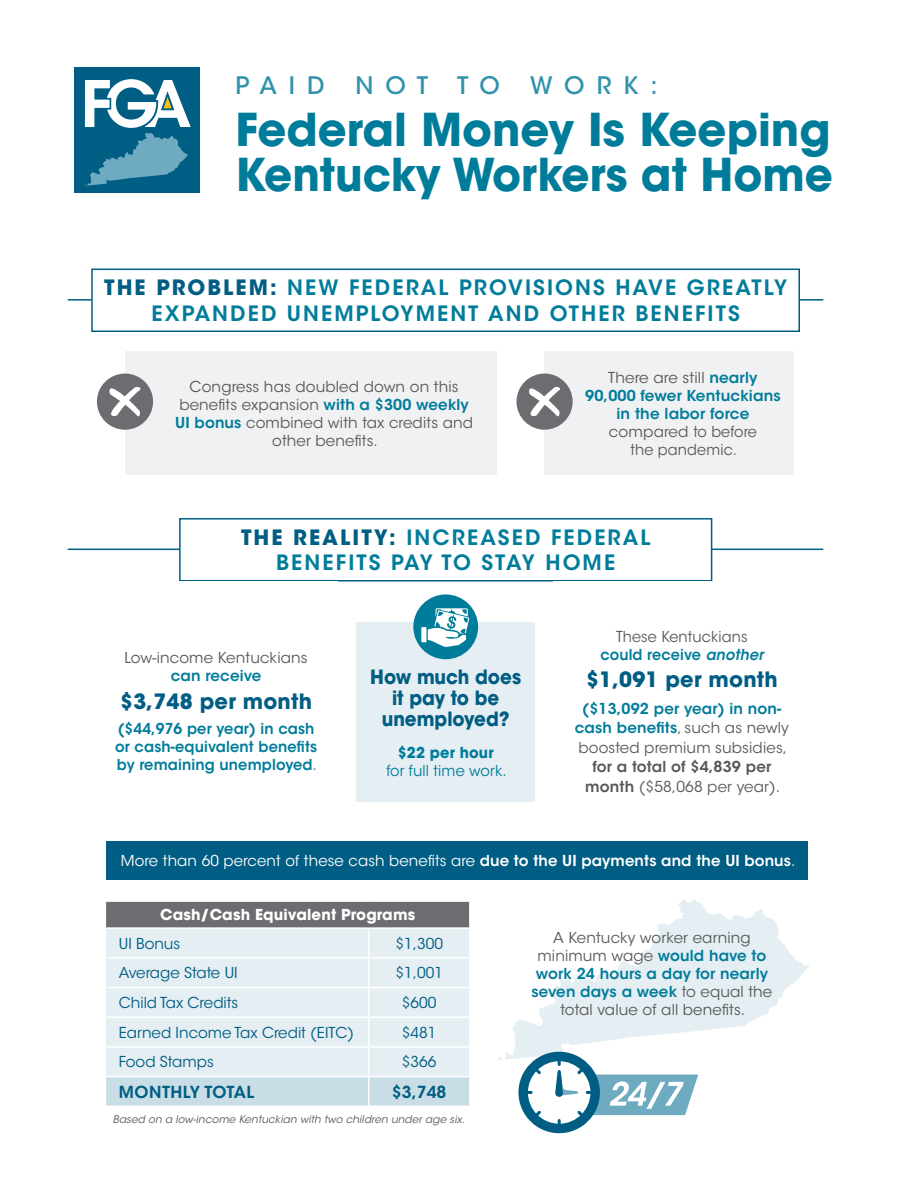
<style>
.page{position:relative;width:918px;height:1188px;background:#fff}
.page>*{position:absolute;margin:0;border:0;box-sizing:border-box;transform-origin:0 0}
.t1{font:700 45px/45px "ITC Avant Garde Std";color:#007c9b}
.t2{font:500 24px "ITC Avant Garde Std";letter-spacing:.5em;color:#3192ac}
.subhead{font:600 21px/25.5px "ITC Avant Garde Std";letter-spacing:.1em;color:#007c9b;text-align:center}
.Body_Text{font:700 21px "ITC Avant Garde Std";letter-spacing:.01em;color:#005d83}
.Body_Text-2{font:700 19.5px/21px "ITC Avant Garde Std";color:#005d83;text-align:center;scale:.94 1}
.t3{font:600 16.5px "ITC Avant Garde Std";letter-spacing:.015em;color:#005d83}
.Body_Text-3{font:15px/18px "ITC Avant Garde Std";letter-spacing:.01em;color:#57585a;text-align:center}
.Body_Text-4{font:600 15px/18px "ITC Avant Garde Std";letter-spacing:.01em;color:#007c9b}
.t4{font:15px "ITC Avant Garde Std";color:#005d83}
.Body_Text-5{font:15px "ITC Avant Garde Std";letter-spacing:.01em;color:#fff}
.Body_Text-6{font:15px/18px "ITC Avant Garde Std";letter-spacing:.01em;color:#57585a;text-align:center;scale:.96 1}
.Body_Text-7{font:700 15px "ITC Avant Garde Std";letter-spacing:.01em;color:#fff}
.Body_Text-8{font:15px/18px "ITC Avant Garde Std";letter-spacing:.01em;color:#007c9b;text-align:center}
.Body_Text-9{font:italic 10.5px "ITC Avant Garde Std";letter-spacing:.01em;color:#57585a}
.s1{font-weight:700;color:#005d83}
.s2{font-weight:600;color:#007c9b}
.s3{font-weight:400;color:#57585a}
.s4{font-weight:700}
.s5{font-weight:600;font-style:italic;color:#007c9b}
.s6{font-weight:600}
</style>
<div class="page">
<div style="left:74px;top:68px;width:126px;height:125px;background:#005d83"></div>
<svg style="left:85px;top:79px;width:106px;height:107px"></svg>
<svg style="left:498px;top:899px;width:312px;height:161px"></svg>
<svg style="left:105px;top:902px;width:365px;height:204px;background:#d3dce0"></svg>
<div style="left:106px;top:842px;width:702px;height:38px;background:#005d83"></div>
<svg style="left:518px;top:1052px;width:180px;height:81px"></svg>
<hr style="left:68px;top:299px;width:755px;height:2px;background:#005d83">
<div style="left:92px;top:269px;width:707px;height:62px;background:#fff"></div>
<div style="left:91px;top:269px;width:709px;height:63px;border:2px solid #005d83"></div>
<hr style="left:68px;top:549px;width:755px;height:1px;background:#005d83">
<div style="left:180px;top:519px;width:532px;height:62px;background:#fff"></div>
<div style="left:179px;top:518px;width:533px;height:64px;border:2px solid #005d83"></div>
<div style="left:125px;top:351px;width:371px;height:124px;background:#f0f1f2"></div>
<div style="left:97px;top:374px;width:56px;height:56px;background:#6c6d70;border-radius:50%"></div>
<svg style="left:109px;top:387px;width:32px;height:29px"></svg>
<div style="left:545px;top:351px;width:249px;height:124px;background:#f0f1f2"></div>
<div style="left:516px;top:374px;width:57px;height:56px;background:#6c6d70;border-radius:50%"></div>
<svg style="left:529px;top:387px;width:31px;height:29px"></svg>
<div style="left:356px;top:623px;width:179px;height:179px;background:#e5eef2"></div>
<div style="left:413px;top:594px;width:65px;height:65px;background:#007c9b;border-radius:50%"></div>
<svg style="left:421px;top:608px;width:48px;height:39px"></svg>
<h2 class="t2" style="left:236px;top:71px;width:90px">PAID</h2>
<h2 class="t2" style="left:356px;top:71px;width:146px">NOT TO</h2>
<h2 class="t2" style="left:530px;top:71px;width:129px">WORK:</h2>
<h1 class="t1" style="left:236px;top:107px;width:599px">Federal Money Is Keeping<br>Kentucky Workers at Home</h1>
<p class="subhead" style="left:104px;top:275px;width:685px"><span class="s1">THE PROBLEM:</span> NEW FEDERAL PROVISIONS HAVE GREATLY<br>EXPANDED UNEMPLOYMENT AND OTHER BENEFITS</p>
<p class="Body_Text-3" style="left:175px;top:378px;width:299px">Congress has doubled down on this benefits expansion <span class="s2">with a $300 weekly<br>UI bonus</span> combined with tax credits and other benefits.</p>
<p class="Body_Text-4" style="left:585px;top:368px;width:197px;text-align:center"><span class="s3">There are still</span> nearly<br>90,000 fewer Kentuckians in the labor force <span class="s3">compared to before<br>the pandemic.</span></p>
<p class="subhead" style="left:241px;top:524px;width:411px"><span class="s1">THE REALITY:</span> INCREASED FEDERAL<br>BENEFITS PAY TO STAY HOME</p>
<p class="Body_Text-3" style="left:125px;top:649px;width:185px">Low-income Kentuckians <span class="s2">can receive</span></p>
<p class="Body_Text" style="left:120px;top:688px;width:193px">$3,748 per month</p>
<p class="Body_Text-4" style="left:115px;top:719px;width:204px">($44,976 per year) in cash or cash-equivalent benefits by remaining unemployed<span class="s3">.</span></p>
<p class="Body_Text-2" style="left:370px;top:667px;width:162px">How much does it pay to be unemployed?</p>
<p class="Body_Text-8" style="left:386px;top:744px;width:122px"><span class="s4">$22 per hour<br></span>for full time work.</p>
<p class="Body_Text-6" style="left:600px;top:627px;width:171px">These Kentuckians <span class="s2">could receive</span> <span class="s5">another</span></p>
<p class="Body_Text" style="left:586px;top:666px;width:193px">$1,091 per month</p>
<p class="Body_Text-3" style="left:575px;top:699px;width:216px;line-height:19.5px"><span class="s2">($13,092 per year) in non&shy;cash benefits</span>, such as newly boosted premium subsidies, <span class="s6">for a total of $4,839 per month</span> ($58,068 per year).</p>
<p class="Body_Text-5" style="left:121px;top:852px;width:676px">More than 60 percent of these cash benefits are <span class="s6">due to the UI payments and the UI bonus</span>.</p>
<p class="Body_Text-7" style="left:160px;top:905px;width:257px">Cash/Cash Equivalent Programs</p>
<p class="t4" style="left:119px;top:934px;width:63px">UI Bonus</p>
<p class="t4" style="left:395px;top:934px;width:49px">$1,300</p>
<p class="t4" style="left:119px;top:964px;width:120px">Average State UI</p>
<p class="t4" style="left:395px;top:964px;width:49px">$1,001</p>
<p class="t4" style="left:119px;top:993px;width:121px">Child Tax Credits</p>
<p class="t4" style="left:402px;top:993px;width:36px">$600</p>
<p class="t4" style="left:119px;top:1023px;width:237px">Earned Income Tax Credit (EITC)</p>
<p class="t4" style="left:402px;top:1023px;width:36px">$481</p>
<p class="t4" style="left:119px;top:1053px;width:96px">Food Stamps</p>
<p class="t4" style="left:402px;top:1053px;width:36px">$366</p>
<p class="t3" style="left:119px;top:1081px;width:137px">MONTHLY TOTAL</p>
<p class="t3" style="left:392px;top:1081px;width:56px">$3,748</p>
<p class="Body_Text-9" style="left:113px;top:1113px;width:354px">Based on a low-income Kentuckian with two children under age six.</p>
<p class="Body_Text-3" style="left:531px;top:929px;width:242px">A Kentucky worker earning minimum wage <span class="s2">would have to work 24 hours a day for nearly seven days a week</span> to equal the total value of all benefits.</p>
</div>
